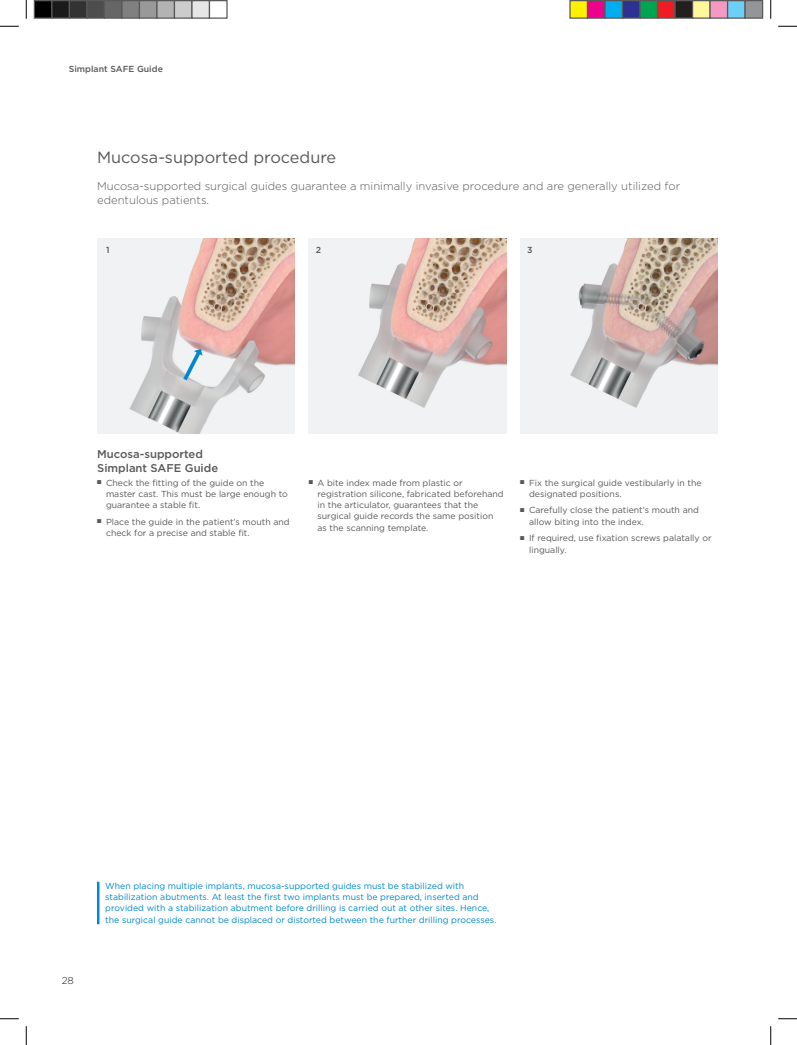
<style>
.page{position:relative;width:797px;height:1045px;background:#fff}
.page>*{position:absolute;margin:0;border:0;box-sizing:border-box;transform-origin:0 0}
.t1{font:16.25px "Gotham";color:#57585a}
.t2{font:300 11.25px/13.8px "Gotham";color:#57585a}
.t3{font:500 11.25px/13.8px "Gotham";color:#57585a}
.t4{font:300 10px "Gotham";color:#231f20}
.t5{font:8.75px/11.2px "Gotham";color:#57585a}
.t6{font:8.75px/11.2px "Gotham";color:#0088ce}
.t7{font:500 8.75px "Gotham";color:#57585a}
</style>
<div class="page">
<hr style="left:97px;top:881px;width:2px;height:43px;background:#0088ce">
<img style="left:97px;top:239px;width:197px;height:195px">
<img style="left:309px;top:239px;width:197px;height:195px">
<img style="left:520px;top:239px;width:197px;height:195px">
<svg style="left:180px;top:347px;width:24px;height:37px"></svg>
<svg style="left:0;top:25px;width:19px;height:2px"></svg>
<svg style="left:778px;top:25px;width:19px;height:2px"></svg>
<svg style="left:0;top:1018px;width:19px;height:1px"></svg>
<svg style="left:778px;top:1018px;width:19px;height:1px"></svg>
<svg style="left:25px;top:0;width:2px;height:19px"></svg>
<svg style="left:25px;top:1026px;width:2px;height:19px"></svg>
<svg style="left:770px;top:0;width:1px;height:19px"></svg>
<svg style="left:770px;top:1026px;width:1px;height:19px"></svg>
<div style="left:34px;top:1px;width:18px;height:17px;background:#000"></div>
<div style="left:34px;top:0;width:18px;height:19px;border:1px solid #595959"></div>
<div style="left:52px;top:1px;width:17px;height:17px;background:#1a1a1a"></div>
<div style="left:51px;top:0;width:19px;height:19px;border:1px solid #595959"></div>
<div style="left:69px;top:1px;width:18px;height:17px;background:#333"></div>
<div style="left:69px;top:0;width:19px;height:19px;border:1px solid #595959"></div>
<div style="left:87px;top:1px;width:17px;height:17px;background:#4d4d4d"></div>
<div style="left:86px;top:0;width:19px;height:19px;border:1px solid #595959"></div>
<div style="left:104px;top:1px;width:18px;height:17px;background:#666"></div>
<div style="left:104px;top:0;width:18px;height:19px;border:1px solid #595959"></div>
<div style="left:122px;top:1px;width:17px;height:17px;background:#808080"></div>
<div style="left:121px;top:0;width:19px;height:19px;border:1px solid #595959"></div>
<div style="left:139px;top:1px;width:18px;height:17px;background:#999"></div>
<div style="left:139px;top:0;width:19px;height:19px;border:1px solid #595959"></div>
<div style="left:157px;top:1px;width:17px;height:17px;background:#b3b3b3"></div>
<div style="left:156px;top:0;width:19px;height:19px;border:1px solid #595959"></div>
<div style="left:174px;top:1px;width:18px;height:17px;background:#ccc"></div>
<div style="left:174px;top:0;width:18px;height:19px;border:1px solid #595959"></div>
<div style="left:192px;top:1px;width:17px;height:17px;background:#e6e6e6"></div>
<div style="left:191px;top:0;width:19px;height:19px;border:1px solid #595959"></div>
<div style="left:209px;top:0;width:19px;height:19px;border:1px solid #595959"></div>
<div style="left:570px;top:1px;width:17px;height:17px;background:#fff101"></div>
<div style="left:569px;top:0;width:19px;height:19px;border:1px solid #595959"></div>
<div style="left:587px;top:1px;width:18px;height:17px;background:#ed028c"></div>
<div style="left:587px;top:0;width:18px;height:19px;border:1px solid #595959"></div>
<div style="left:605px;top:1px;width:17px;height:17px;background:#00aeef"></div>
<div style="left:604px;top:0;width:19px;height:19px;border:1px solid #595959"></div>
<div style="left:622px;top:1px;width:18px;height:17px;background:#2e3092"></div>
<div style="left:622px;top:0;width:18px;height:19px;border:1px solid #595959"></div>
<div style="left:640px;top:1px;width:17px;height:17px;background:#00a54f"></div>
<div style="left:639px;top:0;width:19px;height:19px;border:1px solid #595959"></div>
<div style="left:657px;top:1px;width:18px;height:17px;background:#ee1d23"></div>
<div style="left:657px;top:0;width:18px;height:19px;border:1px solid #595959"></div>
<div style="left:675px;top:1px;width:17px;height:17px;background:#231f20"></div>
<div style="left:674px;top:0;width:19px;height:19px;border:1px solid #595959"></div>
<div style="left:692px;top:1px;width:18px;height:17px;background:#fff79a"></div>
<div style="left:692px;top:0;width:18px;height:19px;border:1px solid #595959"></div>
<div style="left:710px;top:1px;width:17px;height:17px;background:#f499c2"></div>
<div style="left:709px;top:0;width:19px;height:19px;border:1px solid #595959"></div>
<div style="left:727px;top:1px;width:18px;height:17px;background:#6bcff6"></div>
<div style="left:727px;top:0;width:18px;height:19px;border:1px solid #595959"></div>
<div style="left:745px;top:1px;width:17px;height:17px;background:#939598"></div>
<div style="left:744px;top:0;width:19px;height:19px;border:1px solid #595959"></div>
<p class="t7" style="left:69px;top:63px;width:96px">Simplant SAFE Guide</p>
<h1 class="t1" style="left:97px;top:147px;width:240px">Mucosa-supported procedure</h1>
<p class="t2" style="left:97px;top:179px;width:584px">Mucosa-supported surgical guides guarantee a minimally invasive procedure and are generally utilized for edentulous patients.</p>
<p class="t7" style="left:106px;top:244px;width:5px">1</p>
<p class="t7" style="left:316px;top:244px;width:7px">2</p>
<p class="t7" style="left:527px;top:244px;width:7px">3</p>
<p class="t3" style="left:97px;top:447px;width:123px">Mucosa-supported<br>Simplant SAFE Guide</p>
<p class="t5" style="left:106px;top:477px;width:183px;text-indent:-9px">■ Check the fitting of the guide on the master cast. This must be large enough to guarantee a stable fit.</p>
<p class="t5" style="left:106px;top:516px;width:185px;text-indent:-9px">■ Place the guide in the patient’s mouth and check for a precise and stable fit.</p>
<p class="t5" style="left:317px;top:477px;width:188px;text-indent:-9px">■ A bite index made from plastic or registration silicone, fabricated beforehand in the articulator, guarantees that the surgical guide records the same position as the scanning template.</p>
<p class="t5" style="left:529px;top:477px;width:174px;text-indent:-9px">■ Fix the surgical guide vestibularly in the designated positions.</p>
<p class="t5" style="left:529px;top:504px;width:171px;text-indent:-9px">■ Carefully close the patient’s mouth and allow biting into the index.</p>
<p class="t5" style="left:529px;top:532px;width:184px;text-indent:-9px">■ If required, use fixation screws palatally or lingually.</p>
<p class="t4" style="left:62px;top:974px;width:14px">28</p>
<p class="t6" style="left:105px;top:880px;width:392px">When placing multiple implants, mucosa-supported guides must be stabilized with stabilization abutments. At least the first two implants must be prepared, inserted and provided with a stabilization abutment before drilling is carried out at other sites. Hence, the surgical guide cannot be displaced or distorted between the further drilling processes.</p>
</div>
